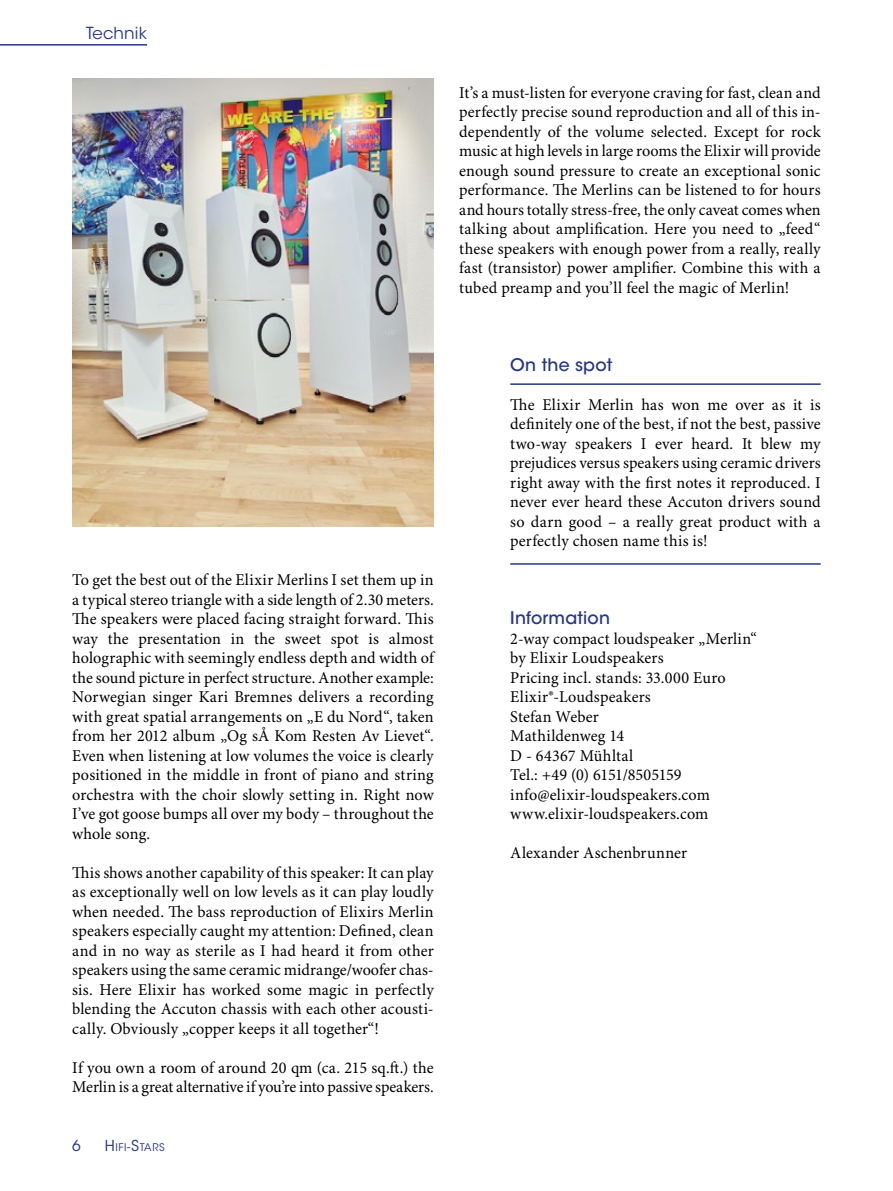
<style>
.page{position:relative;width:893px;height:1191px;background:#fff}
.page>*{position:absolute;margin:0;border:0;box-sizing:border-box;transform-origin:0 0}
.t1{font:500 17.25px "ITC Avant Garde Std";letter-spacing:.01em;color:#263685}
.t2{font:16.5px/19.5px "Minion Pro";letter-spacing:.01em;color:#000;text-align:justify}
.t3{font:16.5px "ITC Avant Garde Std";letter-spacing:.01em;color:#263685}
.t4{font:15px "ITC Avant Garde Std";color:#263685}
.t5{font:10.5px "ITC Avant Garde Std";letter-spacing:.055em;color:#263685}
.s1{font-size:15px}
.s2{font-size:12px}
</style>
<div class="page">
<hr style="left:510px;top:383px;width:311px;height:2px;background:#263685">
<hr style="left:510px;top:563px;width:311px;height:2px;background:#263685">
<img style="left:72px;top:78px;width:362px;height:448px">
<hr style="left:0;top:44px;width:147px;height:2px;background:#263685">
<p class="t3" style="left:86px;top:23px;width:62px">Technik</p>
<p class="t2" style="left:459px;top:83px;width:363px">It’s a must-listen for everyone craving for fast, clean and perfectly precise sound reproduction and all of this in&shy;dependently of the volume selected. Except for rock music at high levels in large rooms the Elixir will provide enough sound pressure to create an exceptional sonic performance. The Merlins can be listened to for hours and hours totally stress-free, the only caveat comes when talking about amplification. Here you need to „feed“ these speakers with enough power from a really, really fast (transistor) power amplifier. Combine this with a tubed preamp and you’ll feel the magic of Merlin!</p>
<p class="t2" style="left:72px;top:571px;width:363px">To get the best out of the Elixir Merlins I set them up in a typical stereo triangle with a side length of 2.30 meters.<br>The speakers were placed facing straight forward. This way the presentation in the sweet spot is almost holographic with seemingly endless depth and width of the sound picture in perfect structure. Another example:<br>Norwegian singer Kari Bremnes delivers a recording with great spatial arrangements on „E du Nord“, taken from her 2012 album „Og sÅ Kom Resten Av Lievet“.<br>Even when listening at low volumes the voice is clearly positioned in the middle in front of piano and string orchestra with the choir slowly setting in. Right now I’ve got goose bumps all over my body – throughout the whole song.</p>
<p class="t2" style="left:72px;top:863px;width:363px">This shows another capability of this speaker: It can play as exceptionally well on low levels as it can play loudly when needed. The bass reproduction of Elixirs Merlin speakers especially caught my attention: Defined, clean and in no way as sterile as I had heard it from other speakers using the same ceramic midrange/woofer chas&shy;sis. Here Elixir has worked some magic in perfectly blending the Accuton chassis with each other acousti&shy;cally. Obviously „copper keeps it all together“!</p>
<p class="t2" style="left:72px;top:1058px;width:363px">If you own a room of around 20 qm (ca. 215 sq.ft.) the<br>Merlin is a great alternative if you’re into passive speakers.</p>
<p class="t4" style="left:72px;top:1136px;width:10px">6</p>
<p class="t5" style="left:105px;top:1140px;width:61px"><span class="s1">H</span>IFI<span class="s2">-</span><span class="s1">S</span>TARS</p>
<p class="t1" style="left:510px;top:354px;width:104px">On the spot</p>
<p class="t2" style="left:510px;top:395px;width:312px">The Elixir Merlin has won me over as it is definitely one of the best, if not the best, passive two-way speakers I ever heard. It blew my prejudices versus speakers using ceramic drivers right away with the first notes it reproduced. I never ever heard these Accuton drivers sound so darn good – a really great product with a perfectly chosen name this is!</p>
<p class="t1" style="left:510px;top:607px;width:101px">Information</p>
<p class="t2" style="left:510px;top:629px;width:248px;text-align:left">2-way compact loudspeaker „Merlin“ by Elixir Loudspeakers<br>Pricing incl. stands: 33.000 Euro<br>Elixir®-Loudspeakers<br>Stefan Weber<br>Mathildenweg 14<br>D - 64367 Mühltal<br>Tel.: +49 (0) 6151/8505159 info@elixir-loudspeakers.com www.elixir-loudspeakers.com</p>
<p class="t2" style="left:510px;top:844px;width:178px">Alexander Aschenbrunner</p>
</div>
